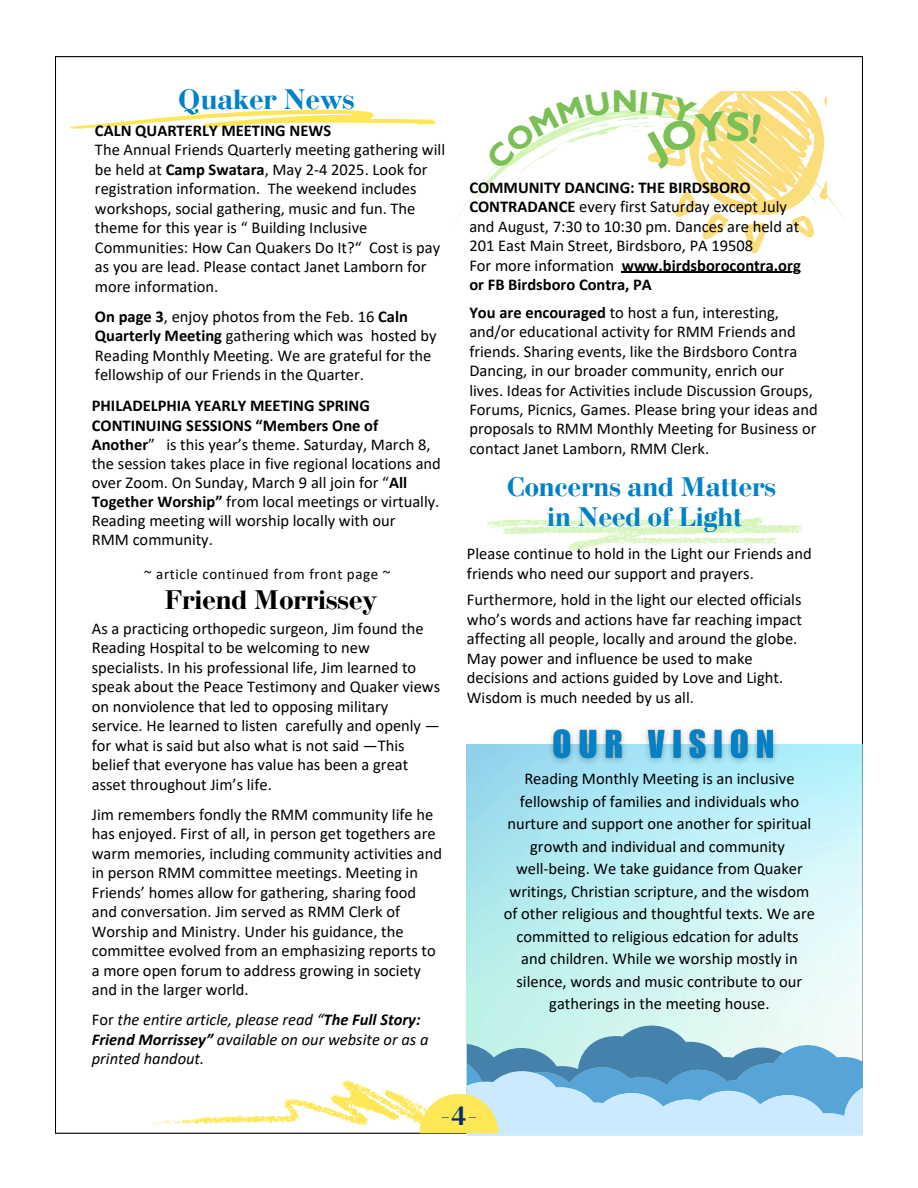
<style>
.page{position:relative;width:918px;height:1188px;background:#fff}
.page>*{position:absolute;margin:0;border:0;box-sizing:border-box;transform-origin:0 0}
.t1{font:700 30px "Bodoni";color:#0081c8}
.t2{font:700 28.5px/30.3px "Bodoni";color:#0081c8;text-align:center}
.t3{font:700 28.5px "Bodoni";color:#000}
.t4{font:28.5px "DM Serif Display";color:#002f6c}
.t5{font:16.5px/19.5px "Calibri";color:#000}
.t6{font:700 16.5px/19.4px "Calibri";color:#000}
.t7{font:italic 16.5px/19.5px "Calibri";color:#000}
.t8{font:15px "Calibri";letter-spacing:.04em;color:#000}
.s1{font-weight:700}
.s2{font-style:normal}
.s3{font-weight:400}
</style>
<div class="page">
<img style="left:467px;top:744px;width:396px;height:282px">
<svg style="left:486px;top:517px;width:317px;height:35px"></svg>
<svg style="left:70px;top:109px;width:367px;height:20px"></svg>
<svg style="left:153px;top:1026px;width:710px;height:110px"></svg>
<hr style="left:622px;top:272px;width:179px;height:1px;background:#000">
<img style="left:544px;top:721px;width:239px;height:49px">
<svg style="left:454px;top:83px;width:374px;height:171px"></svg>
<p class="t1" style="left:178px;top:81px;width:178px">Quaker News</p>
<p class="t6" style="left:95px;top:122px;width:238px">CALN QUARTERLY MEETING NEWS</p>
<p class="t5" style="left:95px;top:142px;width:352px">The Annual Friends Quarterly meeting gathering will be held at <span class="s1">Camp Swatara</span>, May 2-4 2025. Look for registration information. The weekend includes workshops, social gathering, music and fun. The theme for this year is “ Building Inclusive Communities: How Can Quakers Do It?“ Cost is pay as you are lead. Please contact Janet Lamborn for more information.</p>
<p class="t5" style="left:95px;top:308px;width:343px"><span class="s1">On page 3</span>, enjoy photos from the Feb. 16 <span class="s1">Caln Quarterly Meeting</span> gathering which was hosted by Reading Monthly Meeting. We are grateful for the fellowship of our Friends in the Quarter.</p>
<p class="t5" style="left:92px;top:398px;width:351px"><span class="s1">PHILADELPHIA YEARLY MEETING SPRING CONTINUING SESSIONS “Members One of Another</span>” is this year’s theme. Saturday, March 8, the session takes place in five regional locations and over Zoom. On Sunday, March 9 all join for “<span class="s1">All Together Worship”</span> from local meetings or virtually.<br>Reading meeting will worship locally with our</p>
<p class="t5" style="left:92px;top:531px;width:123px">RMM community.</p>
<p class="t8" style="left:144px;top:568px;width:248px">~ article continued from front page ~</p>
<p class="t3" style="left:164px;top:583px;width:214px">Friend Morrissey</p>
<h4 class="t5" style="left:92px;top:620px;width:350px">As a practicing orthopedic surgeon, Jim found the Reading Hospital to be welcoming to new specialists. In his professional life, Jim learned to speak about the Peace Testimony and Quaker views on nonviolence that led to opposing military service. He learned to listen carefully and openly — for what is said but also what is not said —This belief that everyone has value has been a great asset throughout Jim’s life.</h4>
<p class="t5" style="left:92px;top:806px;width:352px">Jim remembers fondly the RMM community life he has enjoyed. First of all, in person get togethers are warm memories, including community activities and in person RMM committee meetings. Meeting in Friends’ homes allow for gathering, sharing food and conversation. Jim served as RMM Clerk of Worship and Ministry. Under his guidance, the committee evolved from an emphasizing reports to a more open forum to address growing in society and in the larger world.</p>
<p class="t7" style="left:92px;top:1011px;width:338px"><span class="s2">For</span> the entire article, please read “<span class="s1">The Full Story:<br>Friend Morrissey”</span> available on our website or as a printed handout.</p>
<p class="t6" style="left:469px;top:179px;width:319px">COMMUNITY DANCING: THE BIRDSBORO<br>CONTRADANCE <span class="s3">every first Saturday except July</span></p>
<h3 class="t5" style="left:469px;top:218px;width:331px">and August, 7:30 to 10:30 pm. Dances are held at</h3>
<p class="t5" style="left:469px;top:237px;width:285px">201 East Main Street, Birdsboro, PA 19508</p>
<p class="t5" style="left:469px;top:257px;width:146px">For more information</p>
<p class="t6" style="left:469px;top:257px;width:333px;text-indent:152px">www.birdsborocontra.org or FB Birdsboro Contra, PA</p>
<p class="t5" style="left:469px;top:304px;width:311px"><span class="s1">You are encouraged</span> to host a fun, interesting,</p>
<p class="t5" style="left:469px;top:324px;width:350px">and/or educational activity for RMM Friends and friends. Sharing events, like the Birdsboro Contra Dancing, in our broader community, enrich our lives. Ideas for Activities include Discussion Groups, Forums, Picnics, Games. Please bring your ideas and proposals to RMM Monthly Meeting for Business or contact Janet Lamborn, RMM Clerk.</p>
<p class="t2" style="left:507px;top:472px;width:271px">Concerns and Matters in Need of Light</p>
<p class="t5" style="left:467px;top:545px;width:346px">Please continue to hold in the Light our Friends and friends who need our support and prayers.</p>
<p class="t5" style="left:467px;top:591px;width:337px">Furthermore, hold in the light our elected officials who’s words and actions have far reaching impact affecting all people, locally and around the globe.<br>May power and influence be used to make decisions and actions guided by Love and Light.<br>Wisdom is much needed by us all.</p>
<p class="t5" style="left:507px;top:769px;width:305px;line-height:22.5px;text-align:center">Reading Monthly Meeting is an inclusive fellowship of families and individuals who nurture and support one another for spiritual growth and individual and community</p>
<p class="t5" style="left:504px;top:859px;width:313px;line-height:22.5px;text-align:center">well-being. We take guidance from Quaker writings, Christian scripture, and the wisdom of other religious and thoughtful texts. We are committed to religious edcation for adults</p>
<p class="t5" style="left:516px;top:949px;width:287px;line-height:22.5px;text-align:center">and children. While we worship mostly in silence, words and music contribute to our gatherings in the meeting house.</p>
<p class="t4" style="left:441px;top:1096px;width:38px">-4-</p>
</div>
